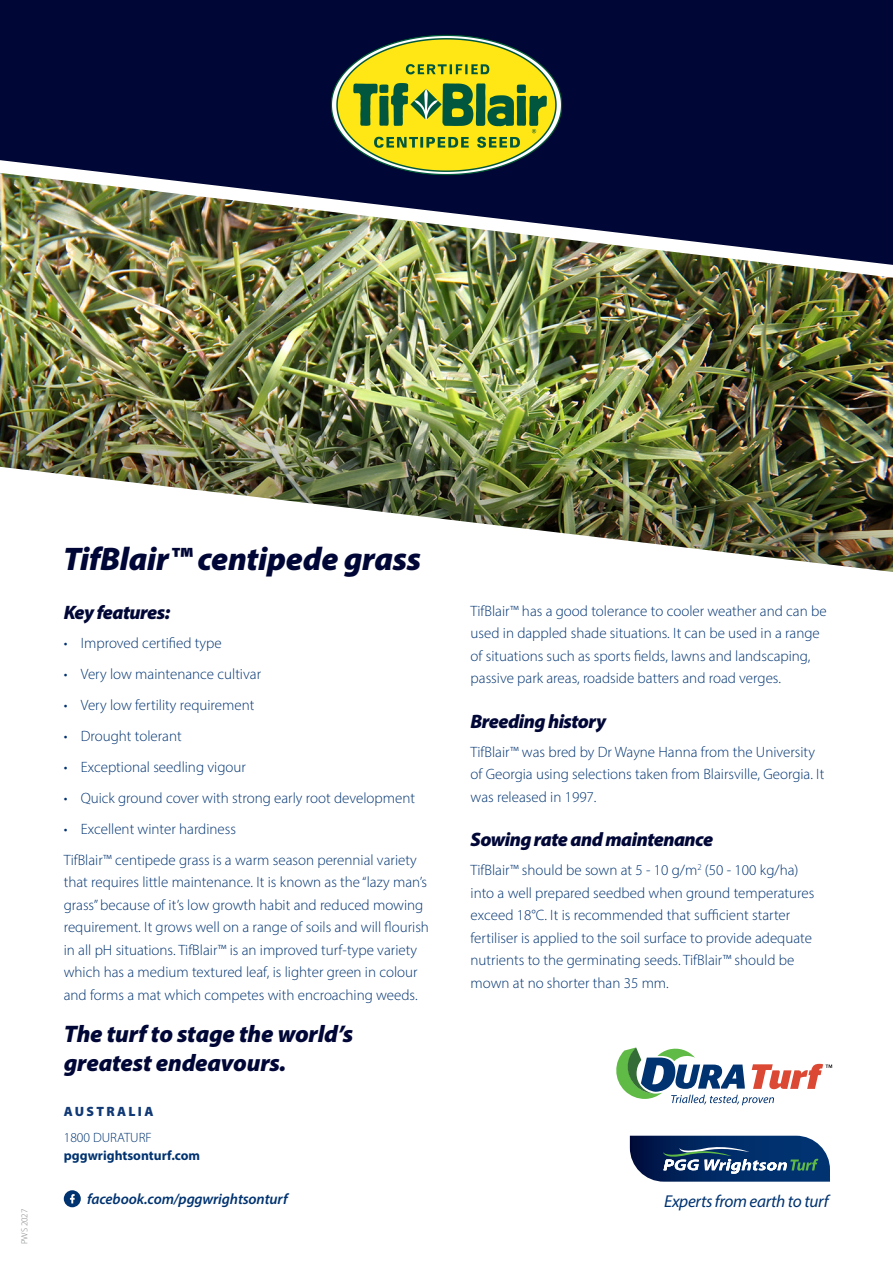
<style>
.page{position:relative;width:893px;height:1263px;background:#fff}
.page>*{position:absolute;margin:0;border:0;box-sizing:border-box;transform-origin:0 0}
.GREEN_HEAD{font:italic 900 32.85px "Myriad Pro";letter-spacing:-.01em;color:#000736}
.t1{font:italic 900 24px/28.5px "Myriad Pro";letter-spacing:-.01em;color:#000736}
.Subheading{font:italic 900 19.5px "Myriad Pro";letter-spacing:-.03em;color:#000736}
.t2{font:italic 17.25px "Myriad Pro";letter-spacing:-.02em;color:#013371}
.Subheading-2{font:300 15px/22.5px "Myriad Pro";color:#013371}
.Body_Copy{font:300 15px/22.5px "Myriad Pro";color:#013371}
.Body_Copy-2{font:italic 600 15px "Myriad Pro";letter-spacing:-.01em;color:#013371}
.Intro{font:700 13.5px/18px "Myriad Pro";color:#013371}
.CAPS_HEADING{font:900 13.5px "Myriad Pro";letter-spacing:.17em;color:#103975}
.Body_Copy-3{font:300 9px "Myriad Pro";letter-spacing:-.01em;color:#808285}
.s1{font-weight:300}
</style>
<div class="page">
<img style="left:0;top:278px;width:893px;height:63px">
<img style="left:0;top:341px;width:893px;height:126px">
<img style="left:2px;top:467px;width:891px;height:105px">
<img style="left:0;top:265px;width:893px;height:13px">
<img style="left:0;top:0;width:893px;height:265px">
<div style="left:64px;top:1190px;width:17px;height:17px;background:#013371;border-radius:50%"></div>
<svg style="left:70px;top:1194px;width:5px;height:9px"></svg>
<img style="left:329px;top:33px;width:235px;height:144px">
<svg style="left:630px;top:1136px;width:200px;height:46px;background:#294c79"></svg>
<svg style="left:616px;top:1047px;width:216px;height:58px"></svg>
<p class="Body_Copy-3" style="left:19px;top:1244px;width:37px;rotate:-90deg">PWS 2027</p>
<p class="GREEN_HEAD" style="left:63px;top:537px;width:359px">TifBlair™ centipede grass</p>
<p class="Subheading" style="left:64px;top:599px;width:108px">Key features:</p>
<p class="Body_Copy" style="left:64px;top:631px;width:160px">• Improved certified type</p>
<p class="Body_Copy" style="left:64px;top:662px;width:199px">• Very low maintenance cultivar</p>
<p class="Body_Copy" style="left:64px;top:693px;width:192px">• Very low fertility requirement</p>
<p class="Body_Copy" style="left:64px;top:724px;width:119px">• Drought tolerant</p>
<p class="Body_Copy" style="left:64px;top:755px;width:184px">• Exceptional seedling vigour</p>
<p class="Body_Copy" style="left:64px;top:786px;width:353px">• Quick ground cover with strong early root development</p>
<p class="Body_Copy" style="left:64px;top:817px;width:174px">• Excellent winter hardiness</p>
<p class="Body_Copy" style="left:64px;top:848px;width:367px">TifBlair™ centipede grass is a warm season perennial variety that requires little maintenance. It is known as the “lazy man’s grass” because of it’s low growth habit and reduced mowing requirement. It grows well on a range of soils and will flourish in all pH situations. TifBlair™ is an improved turf-type variety which has a medium textured leaf, is lighter green in colour and forms a mat which competes with encroaching weeds.</p>
<p class="t1" style="left:64px;top:1019px;width:291px">The turf to stage the world’s greatest endeavours.</p>
<p class="CAPS_HEADING" style="left:64px;top:1102px;width:91px">AUSTRALIA</p>
<p class="Intro" style="left:64px;top:1128px;width:138px"><span class="s1">1800 DURATURF </span>pggwrightsonturf.com</p>
<p class="Body_Copy-2" style="left:87px;top:1190px;width:202px">facebook.com/pggwrightsonturf</p>
<p class="Subheading-2" style="left:471px;top:599px;width:358px">TifBlair™ has a good tolerance to cooler weather and can be used in dappled shade situations. It can be used in a range of situations such as sports fields, lawns and landscaping, passive park areas, roadside batters and road verges.</p>
<p class="Subheading" style="left:471px;top:708px;width:137px">Breeding history</p>
<p class="Subheading-2" style="left:471px;top:740px;width:355px">TifBlair™ was bred by Dr Wayne Hanna from the University of Georgia using selections taken from Blairsville, Georgia. It was released in 1997.</p>
<p class="Subheading" style="left:471px;top:827px;width:244px">Sowing rate and maintenance</p>
<p class="Subheading-2" style="left:471px;top:859px;width:345px">TifBlair™ should be sown at 5 - 10 g/m<sup>2</sup> (50 - 100 kg/ha) into a well prepared seedbed when ground temperatures exceed 18°C. It is recommended that sufficient starter fertiliser is applied to the soil surface to provide adequate nutrients to the germinating seeds. TifBlair™ should be mown at no shorter than 35 mm.</p>
<p class="t2" style="left:664px;top:1191px;width:166px">Experts from earth to turf</p>
</div>
